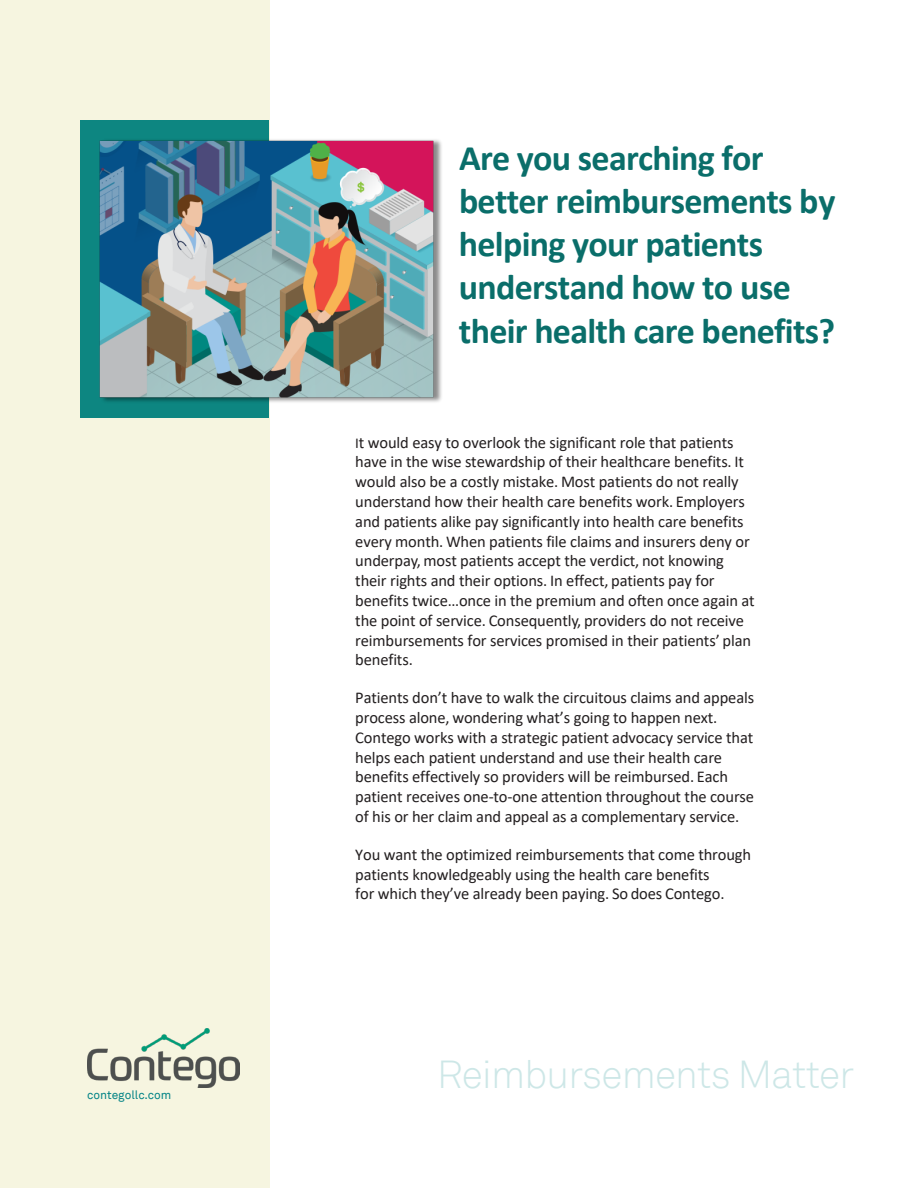
<style>
.page{position:relative;width:918px;height:1188px;background:#fff}
.page>*{position:absolute;margin:0;border:0;box-sizing:border-box;transform-origin:0 0}
.t1{font:300 39px "Akkurat";letter-spacing:-.02em;color:#cde7e7}
.t2{font:700 36px/43.2px "Calibri";letter-spacing:-.02em;color:#0a6e6a}
.t3{font:16.5px/19.8px "Calibri";letter-spacing:-.01em;color:#231f20}
.t4{font:12px "Akkurat";color:#068587}
.s1{font-size:15px}
</style>
<div class="page">
<div style="left:0;top:0;width:270px;height:1188px;background:#f6f5e0"></div>
<img style="left:87px;top:1028px;width:153px;height:59px">
<div style="left:81px;top:121px;width:188px;height:297px;background:#0d8681"></div>
<img style="left:99px;top:139px;width:343px;height:263px">
<p class="t4" style="left:87px;top:1088px;width:86px">contegollc.com</p>
<p class="t2" style="left:459px;top:136px;width:378px">Are you searching for better reimbursements by helping your patients understand how to use their health care benefits?</p>
<p class="t3" style="left:355px;top:432px;width:401px"><span class="s1">I</span>t would easy to overlook the significant role that patients have in the wise stewardship of their healthcare benefits. It would also be a costly mistake. Most patients do not really understand how their health care benefits work. Employers and patients alike pay significantly into health care benefits every month. When patients file claims and insurers deny or underpay, most patients accept the verdict, not knowing their rights and their options. In effect, patients pay for benefits twice…once in the premium and often once again at the point of service. Consequently, providers do not receive reimbursements for services promised in their patients’ plan benefits.</p>
<p class="t3" style="left:355px;top:687px;width:400px">Patients don’t have to walk the circuitous claims and appeals process alone, wondering what’s going to happen next.<br>Contego works with a strategic patient advocacy service that helps each patient understand and use their health care benefits effectively so providers will be reimbursed. Each patient receives one-to-one attention throughout the course of his or her claim and appeal as a complementary service.</p>
<p class="t3" style="left:355px;top:844px;width:397px">You want the optimized reimbursements that come through patients knowledgeably using the health care benefits<br>for which they’ve already been paying. So does Contego.</p>
<h1 class="t1" style="left:437px;top:1051px;width:418px">Reimbursements Matter</h1>
</div>
